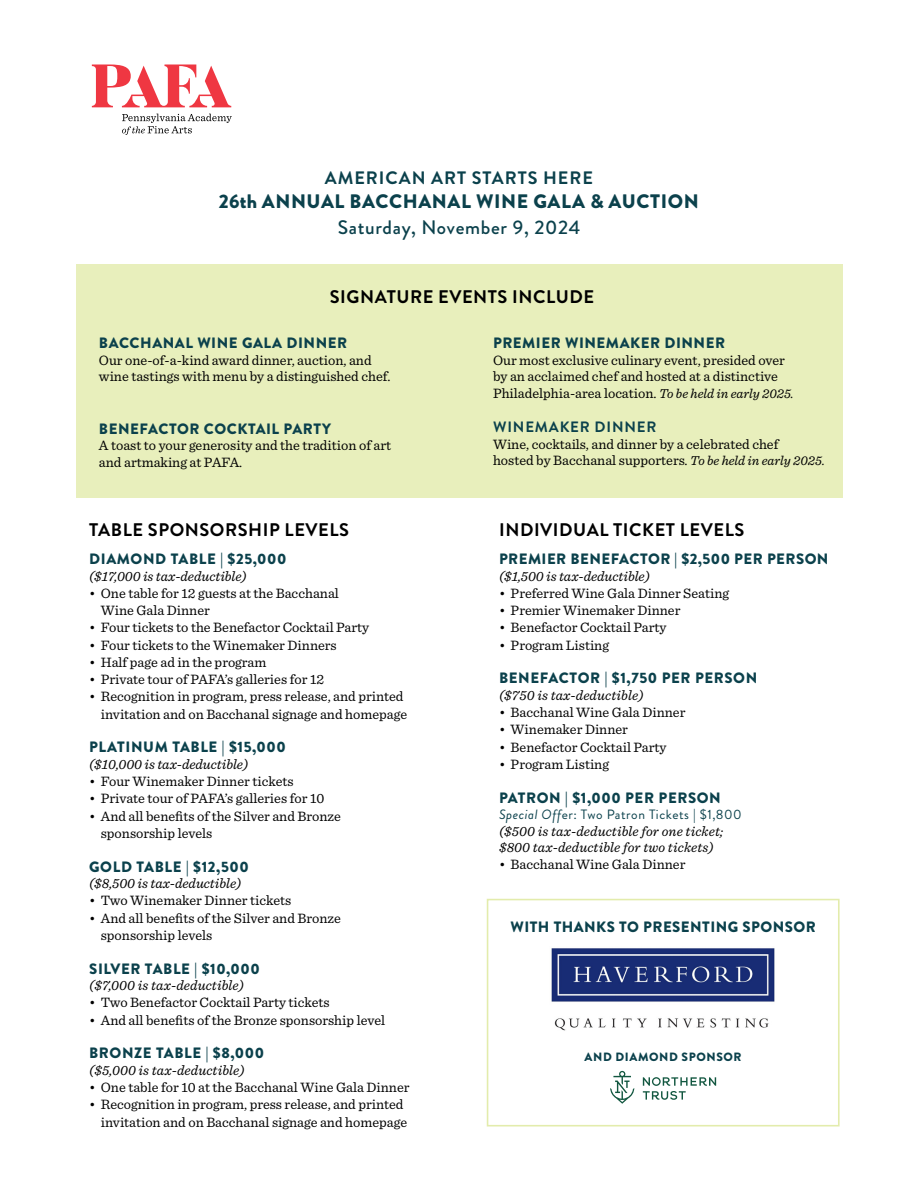
<style>
.page{position:relative;width:918px;height:1188px;background:#fff}
.page>*{position:absolute;margin:0;border:0;box-sizing:border-box;transform-origin:0 0}
.t1{font:900 19.5px "Brandon Grotesque";letter-spacing:.03em;color:#0b414c}
.t2{font:500 19.5px "Brandon Grotesque";letter-spacing:.035em;color:#0b414c}
.t3{font:700 18.3px "Brandon Grotesque";letter-spacing:.03em;color:#000}
.t4{font:700 18px "Brandon Grotesque";letter-spacing:.055em;color:#0b414c}
.t5{font:900 15px "Brandon Grotesque";letter-spacing:.035em;color:#0b414c}
.t6{font:700 15px "Brandon Grotesque";letter-spacing:.055em;color:#0b414c}
.t7{font:14.25px/17.2px "Sentinel";color:#000}
.t8{font:italic 14.25px/16.5px "Sentinel";letter-spacing:.005em;color:#000}
.t9{font:13.5px "Brandon Grotesque";letter-spacing:.04em;color:#0b414c}
.t10{font:900 12px "Brandon Grotesque";letter-spacing:.05em;color:#0b414c}
.s1{font-style:italic;font-size:13.5px}
.s2{font-style:italic}
</style>
<div class="page">
<div style="left:487px;top:899px;width:353px;height:228px;border:2px solid #e3ecac"></div>
<svg style="left:122px;top:114px;width:110px;height:21px"></svg>
<svg style="left:92px;top:64px;width:139px;height:43px"></svg>
<div style="left:76px;top:264px;width:766px;height:233px;background:#e8efbc"></div>
<img style="left:551px;top:948px;width:224px;height:83px">
<svg style="left:610px;top:1071px;width:106px;height:33px"></svg>
<p class="t4" style="left:325px;top:165px;width:270px">AMERICAN ART STARTS HERE</p>
<h1 class="t1" style="left:219px;top:188px;width:481px">26th ANNUAL BACCHANAL WINE GALA &amp; AUCTION</h1>
<h1 class="t2" style="left:338px;top:213px;width:244px">Saturday, November 9, 2024</h1>
<p class="t3" style="left:330px;top:284px;width:266px">SIGNATURE EVENTS INCLUDE</p>
<p class="t5" style="left:99px;top:332px;width:250px">BACCHANAL WINE GALA DINNER</p>
<p class="t7" style="left:99px;top:351px;width:293px;line-height:16.5px">Our one-of-a-kind award dinner, auction, and wine tastings with menu by a distinguished chef.</p>
<p class="t5" style="left:99px;top:418px;width:234px">BENEFACTOR COCKTAIL PARTY</p>
<p class="t7" style="left:99px;top:436px;width:294px;line-height:16.5px">A toast to your generosity and the tradition of art and artmaking at PAFA.</p>
<p class="t5" style="left:493px;top:332px;width:234px">PREMIER WINEMAKER DINNER</p>
<p class="t7" style="left:493px;top:351px;width:302px;line-height:16.5px">Our most exclusive culinary event, presided over by an acclaimed chef and hosted at a distinctive<br>Philadelphia-area location. <span class="s1">To be held in early 2025.</span></p>
<p class="t6" style="left:493px;top:417px;width:165px">WINEMAKER DINNER</p>
<p class="t7" style="left:493px;top:435px;width:333px;line-height:16.5px">Wine, cocktails, and dinner by a celebrated chef<br>hosted by Bacchanal supporters. <span class="s1">To be held in early 2025.</span></p>
<p class="t3" style="left:89px;top:517px;width:261px">TABLE SPONSORSHIP LEVELS</p>
<p class="t5" style="left:89px;top:548px;width:199px">DIAMOND TABLE | $25,000</p>
<p class="t8" style="left:89px;top:567px;width:159px">($17,000 is tax-deductible)</p>
<p class="t7" style="left:101px;top:583px;width:240px;text-indent:-12px">• One table for 12 guests at the Bacchanal<br>Wine Gala Dinner</p>
<p class="t7" style="left:89px;top:618px;width:281px">• Four tickets to the Benefactor Cocktail Party</p>
<p class="t7" style="left:89px;top:635px;width:249px">• Four tickets to the Winemaker Dinners</p>
<p class="t7" style="left:89px;top:653px;width:179px">• Half page ad in the program</p>
<p class="t7" style="left:89px;top:670px;width:236px">• Private tour of PAFA’s galleries for 12</p>
<p class="t7" style="left:89px;top:687px;width:319px;text-align:right">• Recognition in program, press release, and printed invitation and on Bacchanal signage and homepage</p>
<p class="t5" style="left:89px;top:736px;width:198px">PLATINUM TABLE | $15,000</p>
<p class="t8" style="left:89px;top:755px;width:161px">($10,000 is tax-deductible)</p>
<p class="t7" style="left:89px;top:772px;width:206px">• Four Winemaker Dinner tickets</p>
<p class="t7" style="left:89px;top:789px;width:237px">• Private tour of PAFA’s galleries for 10</p>
<p class="t7" style="left:101px;top:806px;width:242px;text-indent:-12px">• And all benefits of the Silver and Bronze sponsorship levels</p>
<p class="t5" style="left:89px;top:856px;width:161px">GOLD TABLE | $12,500</p>
<p class="t8" style="left:89px;top:874px;width:154px">($8,500 is tax-deductible)</p>
<p class="t7" style="left:89px;top:891px;width:204px">• Two Winemaker Dinner tickets</p>
<p class="t7" style="left:101px;top:908px;width:242px;text-indent:-12px">• And all benefits of the Silver and Bronze sponsorship levels</p>
<p class="t5" style="left:89px;top:958px;width:172px">SILVER TABLE | $10,000</p>
<p class="t8" style="left:89px;top:976px;width:156px">($7,000 is tax-deductible)</p>
<p class="t7" style="left:89px;top:993px;width:242px">• Two Benefactor Cocktail Party tickets</p>
<p class="t7" style="left:89px;top:1010px;width:297px">• And all benefits of the Bronze sponsorship level</p>
<p class="t5" style="left:89px;top:1042px;width:177px">BRONZE TABLE | $8,000</p>
<p class="t8" style="left:89px;top:1061px;width:157px">($5,000 is tax-deductible)</p>
<p class="t7" style="left:89px;top:1078px;width:322px">• One table for 10 at the Bacchanal Wine Gala Dinner</p>
<p class="t7" style="left:89px;top:1095px;width:319px;text-align:right">• Recognition in program, press release, and printed invitation and on Bacchanal signage and homepage</p>
<p class="t3" style="left:499px;top:517px;width:247px">INDIVIDUAL TICKET LEVELS</p>
<p class="t5" style="left:499px;top:548px;width:331px">PREMIER BENEFACTOR | $2,500 PER PERSON</p>
<p class="t8" style="left:499px;top:567px;width:152px">($1,500 is tax-deductible)</p>
<p class="t7" style="left:499px;top:583px;width:232px">• Preferred Wine Gala Dinner Seating</p>
<p class="t7" style="left:499px;top:601px;width:183px">• Premier Winemaker Dinner</p>
<p class="t7" style="left:499px;top:618px;width:169px">• Benefactor Cocktail Party</p>
<p class="t7" style="left:499px;top:635px;width:112px">• Program Listing</p>
<p class="t5" style="left:499px;top:667px;width:260px">BENEFACTOR | $1,750 PER PERSON</p>
<p class="t8" style="left:499px;top:686px;width:146px">($750 is tax-deductible)</p>
<p class="t7" style="left:499px;top:703px;width:188px">• Bacchanal Wine Gala Dinner</p>
<p class="t7" style="left:499px;top:720px;width:131px">• Winemaker Dinner</p>
<p class="t7" style="left:499px;top:737px;width:169px">• Benefactor Cocktail Party</p>
<p class="t7" style="left:499px;top:755px;width:112px">• Program Listing</p>
<p class="t5" style="left:499px;top:787px;width:223px">PATRON | $1,000 PER PERSON</p>
<p class="t9" style="left:499px;top:805px;width:244px"><span class="s2">Special Off</span>er: Two Patron Tickets | $1,800</p>
<p class="t8" style="left:499px;top:822px;width:226px">($500 is tax-deductible for one ticket; $800 tax-deductible for two tickets)</p>
<p class="t7" style="left:499px;top:855px;width:188px">• Bacchanal Wine Gala Dinner</p>
<p class="t5" style="left:511px;top:916px;width:307px">WITH THANKS TO PRESENTING SPONSOR</p>
<p class="t10" style="left:585px;top:1048px;width:158px">AND DIAMOND SPONSOR</p>
</div>
